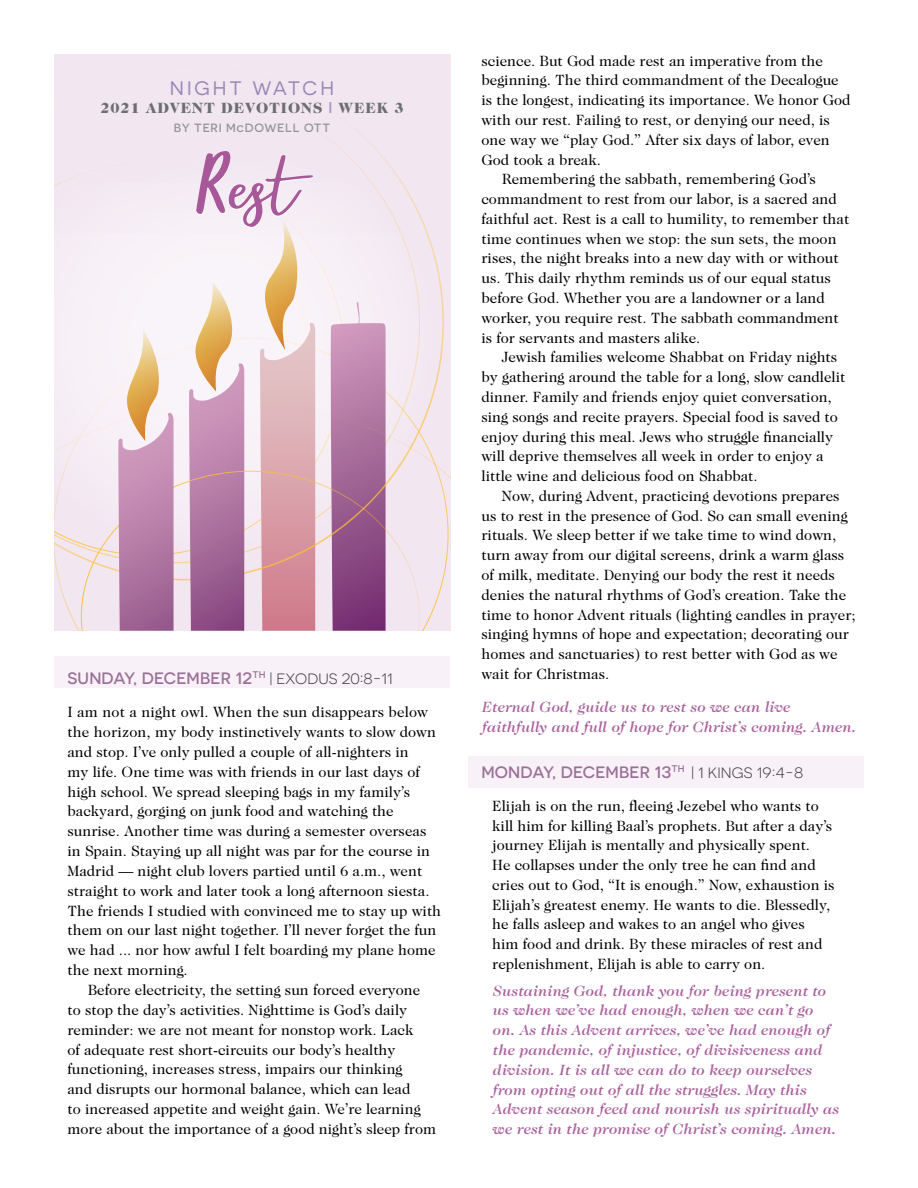
<style>
.page{position:relative;width:918px;height:1188px;background:#fff}
.page>*{position:absolute;margin:0;border:0;box-sizing:border-box;transform-origin:0 0}
.t1{font:italic 85.5px "Adventure";color:#a75898}
.t2{font:19.5px "Novecentosanswide";letter-spacing:.15em;color:#9b85b7}
.t3{font:500 16.5px "Novecentosanswide";letter-spacing:.01em;color:#9b7098}
.t4{font:15px/19.8px "Caslon Two Twenty Four";color:#000}
.t5{font:italic 500 15px/19.8px "Caslon Two Twenty Four";letter-spacing:.01em;color:#ab629d}
.t6{font:900 15px "Caslon Two Twenty Four";letter-spacing:.06em;color:#6d6e71}
.t7{font:500 12px "Novecentosanswide";letter-spacing:.06em;color:#939598}
.s1{color:#ab99c3}
.s2{font-weight:400;font-size:15px;color:#414042}
</style>
<div class="page">
<div style="left:54px;top:656px;width:396px;height:32px;background:#f8f2f8"></div>
<div style="left:468px;top:756px;width:396px;height:32px;background:#f8f2f8"></div>
<svg style="left:54px;top:233px;width:390px;height:171px"></svg>
<div style="left:54px;top:54px;width:396px;height:179px;background:#f2e6f1"></div>
<svg style="left:189px;top:282px;width:55px;height:122px"></svg>
<svg style="left:54px;top:404px;width:396px;height:227px;background:#e3cad8"></svg>
<svg style="left:81px;top:471px;width:339px;height:160px;background:#caa0b9"></svg>
<svg style="left:118px;top:329px;width:56px;height:302px"></svg>
<h2 class="t2" style="left:170px;top:77px;width:166px">NIGHT WATCH</h2>
<p class="t6" style="left:100px;top:100px;width:305px">2021 ADVENT DEVOTIONS <span class="s1">|</span> WEEK 3</p>
<p class="t7" style="left:174px;top:120px;width:158px">BY TERI McDOWELL OTT</p>
<h1 class="t1" style="left:203px;top:144px;width:100px">Rest</h1>
<p class="t3" style="left:68px;top:668px;width:327px">SUNDAY, DECEMBER 12<sup>TH</sup> <span class="s2">| EXODUS 20:8-11</span></p>
<p class="t4" style="left:67px;top:702px;width:375px">I am not a night owl. When the sun disappears below the horizon, my body instinctively wants to slow down and stop. I’ve only pulled a couple of all-nighters in<br>my life. One time was with friends in our last days of high school. We spread sleeping bags in my family’s backyard, gorging on junk food and watching the sunrise. Another time was during a semester overseas in Spain. Staying up all night was par for the course in Madrid — night club lovers partied until 6 a.m., went straight to work and later took a long afternoon siesta.<br>The friends I studied with convinced me to stay up with them on our last night together. I’ll never forget the fun we had ... nor how awful I felt boarding my plane home the next morning.</p>
<p class="t4" style="left:67px;top:980px;width:370px;text-indent:20px">Before electricity, the setting sun forced everyone to stop the day’s activities. Nighttime is God’s daily reminder: we are not meant for nonstop work. Lack<br>of adequate rest short-circuits our body’s healthy functioning, increases stress, impairs our thinking<br>and disrupts our hormonal balance, which can lead<br>to increased appetite and weight gain. We’re learning more about the importance of a good night’s sleep from</p>
<p class="t4" style="left:481px;top:50px;width:343px">science. But God made rest an imperative from the</p>
<p class="t4" style="left:481px;top:70px;width:359px">beginning. The third commandment of the Decalogue</p>
<p class="t4" style="left:481px;top:90px;width:370px">is the longest, indicating its importance. We honor God</p>
<p class="t4" style="left:481px;top:110px;width:350px">with our rest. Failing to rest, or denying our need, is</p>
<p class="t4" style="left:481px;top:130px;width:350px">one way we “play God.” After six days of labor, even</p>
<p class="t4" style="left:481px;top:149px;width:121px">God took a break.</p>
<p class="t4" style="left:502px;top:169px;width:316px">Remembering the sabbath, remembering God’s</p>
<p class="t4" style="left:481px;top:189px;width:357px">commandment to rest from our labor, is a sacred and</p>
<p class="t4" style="left:481px;top:209px;width:369px">faithful act. Rest is a call to humility, to remember that</p>
<p class="t4" style="left:481px;top:229px;width:357px">time continues when we stop: the sun sets, the moon</p>
<p class="t4" style="left:481px;top:248px;width:359px">rises, the night breaks into a new day with or without</p>
<p class="t4" style="left:481px;top:268px;width:351px">us. This daily rhythm reminds us of our equal status</p>
<p class="t4" style="left:481px;top:288px;width:345px">before God. Whether you are a landowner or a land</p>
<p class="t4" style="left:481px;top:308px;width:359px">worker, you require rest. The sabbath commandment</p>
<p class="t4" style="left:481px;top:327px;width:220px">is for servants and masters alike.</p>
<p class="t4" style="left:502px;top:347px;width:337px">Jewish families welcome Shabbat on Friday nights</p>
<p class="t4" style="left:481px;top:367px;width:365px">by gathering around the table for a long, slow candlelit</p>
<p class="t4" style="left:481px;top:387px;width:352px">dinner. Family and friends enjoy quiet conversation,</p>
<p class="t4" style="left:481px;top:407px;width:358px">sing songs and recite prayers. Special food is saved to</p>
<p class="t4" style="left:481px;top:426px;width:353px">enjoy during this meal. Jews who struggle financially</p>
<p class="t4" style="left:481px;top:446px;width:344px">will deprive themselves all week in order to enjoy a</p>
<p class="t4" style="left:481px;top:466px;width:278px">little wine and delicious food on Shabbat.</p>
<p class="t4" style="left:502px;top:486px;width:339px">Now, during Advent, practicing devotions prepares</p>
<p class="t4" style="left:481px;top:506px;width:368px">us to rest in the presence of God. So can small evening</p>
<p class="t4" style="left:481px;top:525px;width:356px">rituals. We sleep better if we take time to wind down,</p>
<p class="t4" style="left:481px;top:545px;width:364px">turn away from our digital screens, drink a warm glass</p>
<p class="t4" style="left:481px;top:565px;width:355px">of milk, meditate. Denying our body the rest it needs</p>
<p class="t4" style="left:481px;top:585px;width:366px">denies the natural rhythms of God’s creation. Take the</p>
<p class="t4" style="left:481px;top:604px;width:376px">time to honor Advent rituals (lighting candles in prayer;</p>
<p class="t4" style="left:481px;top:624px;width:369px">singing hymns of hope and expectation; decorating our</p>
<p class="t4" style="left:481px;top:644px;width:358px">homes and sanctuaries) to rest better with God as we</p>
<p class="t4" style="left:481px;top:664px;width:129px">wait for Christmas.</p>
<p class="t5" style="left:481px;top:697px;width:376px">Eternal God, guide us to rest so we can live faithfully and full of hope for Christ’s coming. Amen.</p>
<p class="t3" style="left:482px;top:762px;width:323px">MONDAY, DECEMBER 13<sup>TH</sup> <span class="s2">| 1 KINGS 19:4-8</span></p>
<p class="t4" style="left:492px;top:796px;width:344px">Elijah is on the run, fleeing Jezebel who wants to kill him for killing Baal’s prophets. But after a day’s journey Elijah is mentally and physically spent.<br>He collapses under the only tree he can find and cries out to God, “It is enough.” Now, exhaustion is Elijah’s greatest enemy. He wants to die. Blessedly, he falls asleep and wakes to an angel who gives him food and drink. By these miracles of rest and replenishment, Elijah is able to carry on.</p>
<p class="t5" style="left:492px;top:980px;width:348px">Sustaining God, thank you for being present to us when we’ve had enough, when we can’t go on. As this Advent arrives, we’ve had enough of the pandemic, of injustice, of divisiveness and division. It is all we can do to keep ourselves from opting out of all the struggles. May this Advent season feed and nourish us spiritually as we rest in the promise of Christ’s coming. Amen.</p>
</div>
